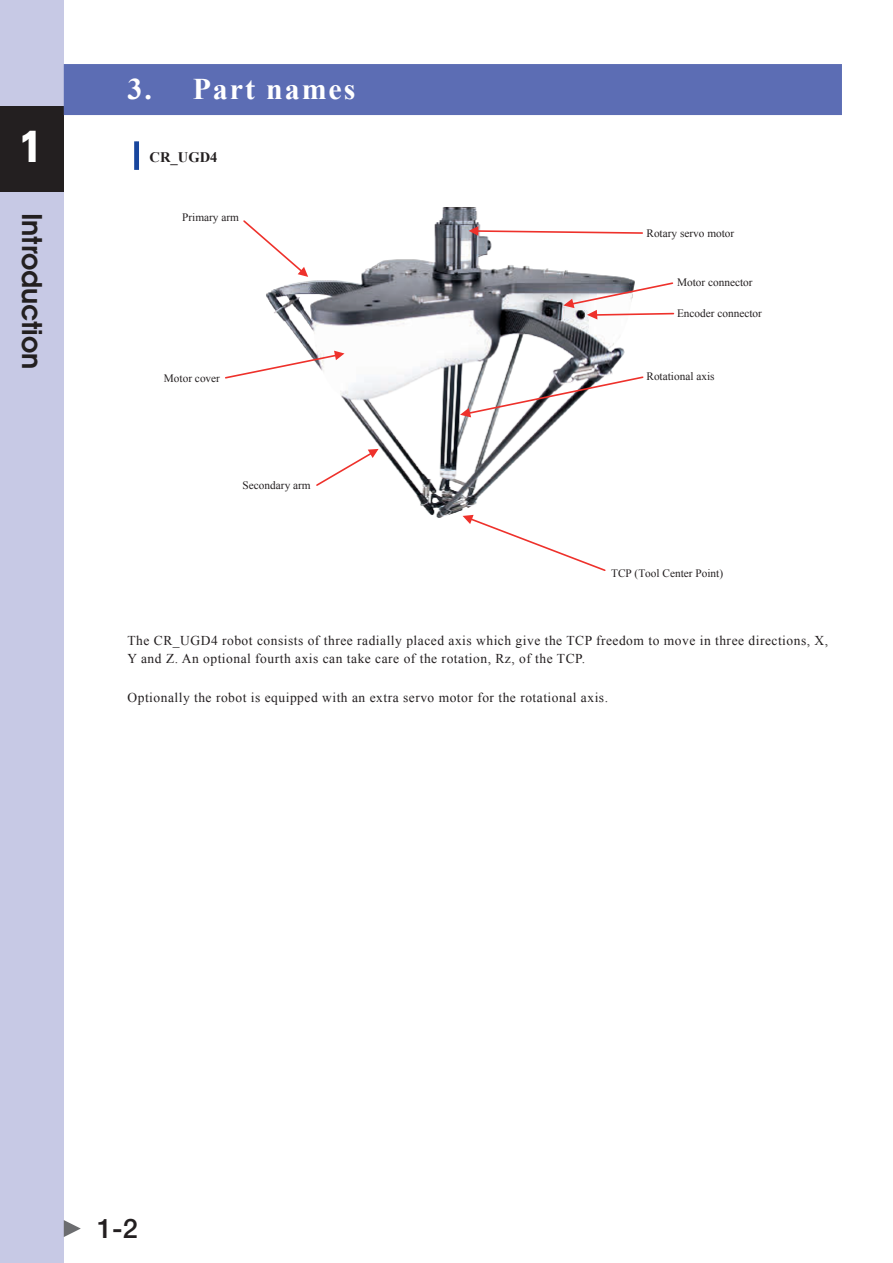
<style>
.page{position:relative;width:893px;height:1263px;background:#fff}
.page>*{position:absolute;margin:0;border:0;box-sizing:border-box;transform-origin:0 0}
.t1{font:900 45px "Univers";color:#fff;scale:.8 1}
.t2{font:700 30px "Times New Roman";letter-spacing:.06em;color:#fff}
.t3{font:600 27px "Avant Garde";color:#231f20}
.t4{font:500 27px "Helvetica Neue";color:#231f20}
.t5{font:700 14.55px "Times New Roman";color:#231f20}
.t6{font:13.5px/18.1px "Times New Roman";letter-spacing:.035em;color:#231f20}
.t7{font:11.25px "Times New Roman";color:#231f20}
</style>
<div class="page">
<div style="left:0;top:0;width:64px;height:1263px;background:#c7c9e5"></div>
<svg style="left:64px;top:1220px;width:17px;height:17px"></svg>
<div style="left:0;top:106px;width:64px;height:85px;background:#231f20"></div>
<div style="left:64px;top:64px;width:778px;height:51px;background:#5c6db4"></div>
<div style="left:134px;top:141px;width:5px;height:29px;background:#18469d"></div>
<img style="left:266px;top:207px;width:369px;height:311px">
<svg style="left:243px;top:219px;width:65px;height:58px"></svg>
<svg style="left:225px;top:351px;width:119px;height:29px"></svg>
<svg style="left:463px;top:515px;width:144px;height:56px"></svg>
<svg style="left:460px;top:375px;width:184px;height:42px"></svg>
<svg style="left:469px;top:226px;width:174px;height:10px"></svg>
<svg style="left:315px;top:449px;width:64px;height:38px"></svg>
<svg style="left:563px;top:281px;width:112px;height:38px"></svg>
<h1 class="t1" style="left:19px;top:118px;width:32px">1</h1>
<h3 class="t3" style="left:50px;top:213px;width:158px;rotate:90deg">Introduction</h3>
<h2 class="t2" style="left:128px;top:68px;width:229px">3. Part names</h2>
<p class="t5" style="left:150px;top:147px;width:69px">CR_UGD4</p>
<p class="t7" style="left:182px;top:209px;width:58px">Primary arm</p>
<p class="t7" style="left:164px;top:371px;width:58px">Motor cover</p>
<p class="t7" style="left:243px;top:478px;width:70px">Secondary arm</p>
<p class="t7" style="left:646px;top:225px;width:89px">Rotary servo motor</p>
<p class="t7" style="left:677px;top:274px;width:77px">Motor connector</p>
<p class="t7" style="left:677px;top:306px;width:87px">Encoder connector</p>
<p class="t7" style="left:646px;top:369px;width:70px">Rotational axis</p>
<p class="t7" style="left:611px;top:566px;width:114px">TCP (Tool Center Point)</p>
<p class="t6" style="left:127px;top:631px;width:702px">the cR_ugD4 robot consists of three radially placed axis which give the tcP freedom to move in three directions, x, y and z. An optional fourth axis can take care of the rotation, Rz, of the TCP.</p>
<p class="t6" style="left:127px;top:688px;width:482px">Optionally the robot is equipped with an extra servo motor for the rotational axis.</p>
<h3 class="t4" style="left:97px;top:1212px;width:42px">1-2</h3>
</div>
